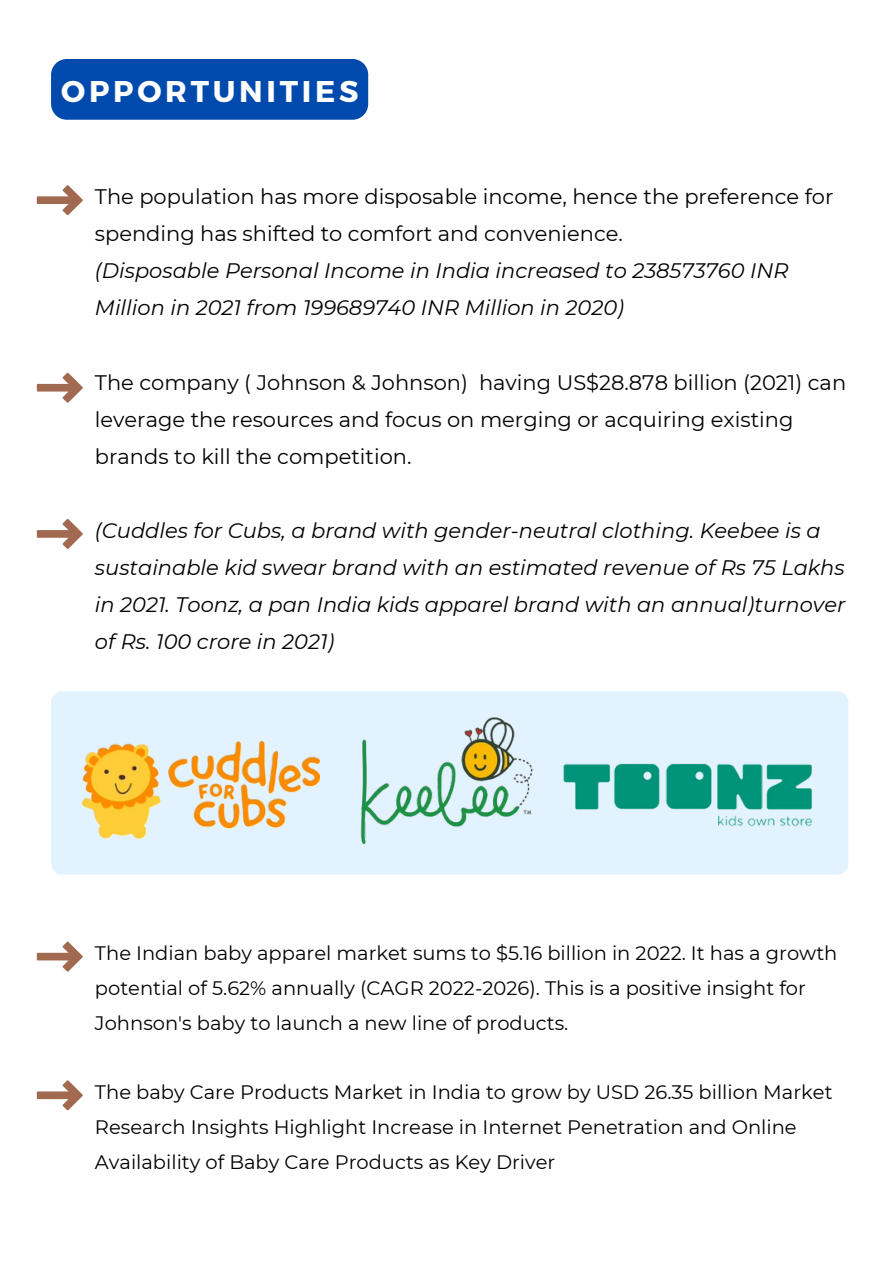
<style>
.page{position:relative;width:893px;height:1264px;background:#fff}
.page>*{position:absolute;margin:0;border:0;box-sizing:border-box;transform-origin:0 0}
.t1{font:700 30px "Montserrat";letter-spacing:.125em;color:#fff}
.t2{font:italic 21px/37px "Montserrat";color:#000}
.t3{font:21px/37px "Montserrat";color:#000}
.t4{font:19.5px/34.8px "Montserrat";color:#000}
</style>
<div class="page">
<div style="left:51px;top:691px;width:797px;height:183px;background:#e3f2ff;border-radius:11px"></div>
<div style="left:51px;top:59px;width:317px;height:61px;background:#004aad"></div>
<svg style="left:37px;top:185px;width:46px;height:30px"></svg>
<svg style="left:37px;top:373px;width:46px;height:30px"></svg>
<svg style="left:37px;top:519px;width:46px;height:30px"></svg>
<svg style="left:37px;top:941px;width:46px;height:30px"></svg>
<svg style="left:37px;top:1080px;width:46px;height:30px"></svg>
<img style="left:83px;top:741px;width:236px;height:97px">
<img style="left:360px;top:717px;width:173px;height:127px">
<img style="left:563px;top:763px;width:249px;height:64px">
<h1 class="t1" style="left:61px;top:72px;width:299px">OPPORTUNITIES</h1>
<p class="t3" style="left:95px;top:178px;width:740px">The population has more disposable income, hence the preference for spending has shifted to comfort and convenience.</p>
<p class="t2" style="left:95px;top:252px;width:695px">(Disposable Personal Income in India increased to 238573760 INR<br>Million in 2021 from 199689740 INR Million in 2020)</p>
<p class="t3" style="left:95px;top:363px;width:752px">The company ( Johnson &amp; Johnson) having US$28.878 billion (2021) can leverage the resources and focus on merging or acquiring existing brands to kill the competition.</p>
<p class="t2" style="left:95px;top:512px;width:751px">(Cuddles for Cubs, a brand with gender-neutral clothing. Keebee is a sustainable kid swear brand with an estimated revenue of Rs 75 Lakhs in 2021. Toonz, a pan India kids apparel brand with an annual)turnover of Rs. 100 crore in 2021)</p>
<p class="t4" style="left:95px;top:935px;width:744px">The Indian baby apparel market sums to $5.16 billion in 2022. It has a growth potential of 5.62% annually (CAGR 2022-2026). This is a positive insight for<br>Johnson's baby to launch a new line of products.</p>
<p class="t4" style="left:95px;top:1074px;width:739px">The baby Care Products Market in India to grow by USD 26.35 billion Market<br>Research Insights Highlight Increase in Internet Penetration and Online<br>Availability of Baby Care Products as Key Driver</p>
</div>
